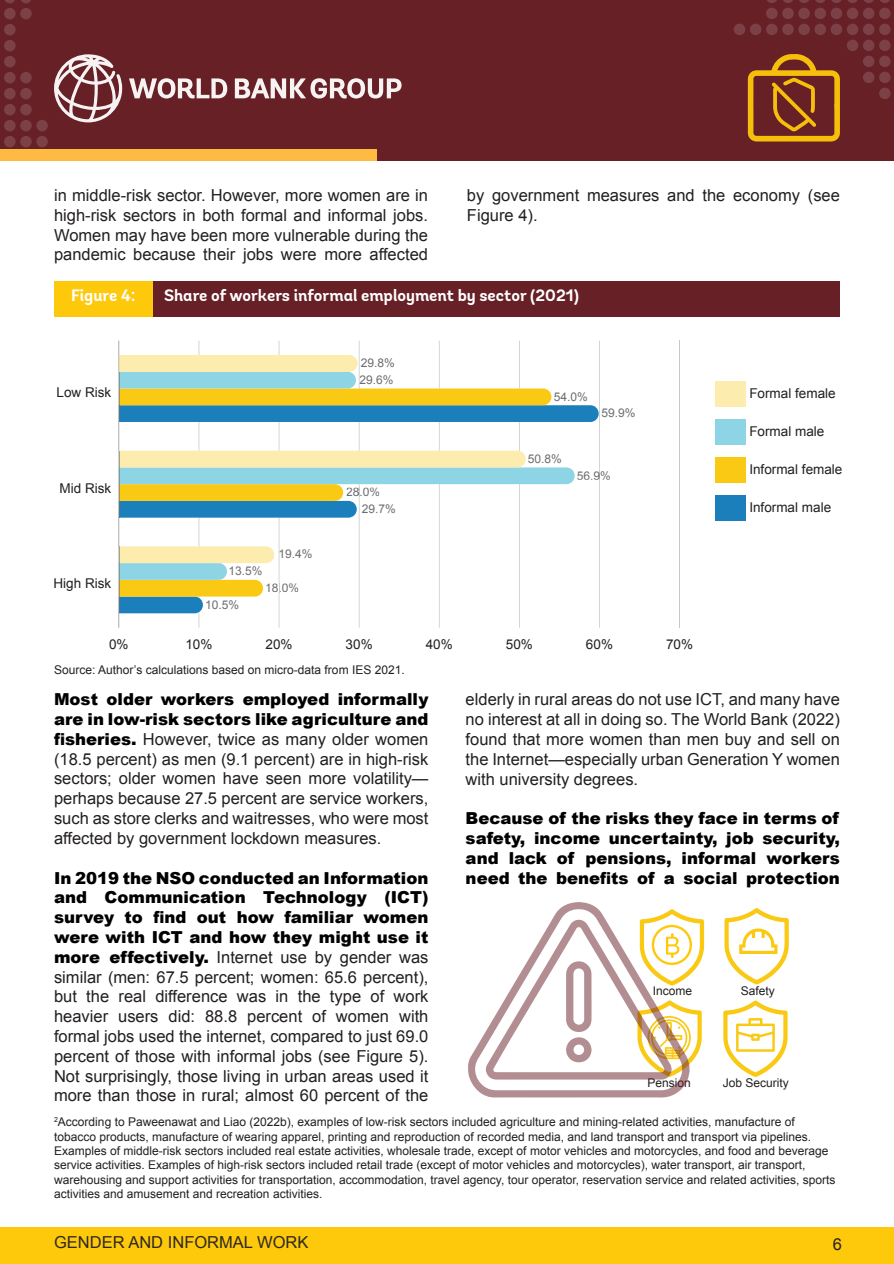
<style>
.page{position:relative;width:894px;height:1264px;background:#fff}
.page>*{position:absolute;margin:0;border:0;box-sizing:border-box;transform-origin:0 0}
.t1{font:16.5px/19.8px "Arial";color:#231f20;text-align:justify}
.t2{font:900 16.5px/19.8px "Arial";color:#000;text-align:justify}
.t3{font:700 16.5px "Andes";color:#fff}
.t4{font:13.5px "Arial";color:#231f20}
.t5{font:12px/14.4px "Arial";color:#231f20}
.t6{font:12px "Arial";color:#6c6d70}
.s1{font-weight:900;color:#000}
</style>
<div class="page">
<div style="left:0;top:0;width:891px;height:160px;background:#662026"></div>
<div style="left:0;top:1227px;width:893px;height:37px;background:#fec80b"></div>
<svg style="left:54px;top:54px;width:68px;height:68px"></svg>
<svg style="left:129px;top:78px;width:272px;height:20px"></svg>
<div style="left:0;top:148px;width:376px;height:12px;background:#febb43"></div>
<div style="left:880px;top:0;width:13px;height:160px;background:#662026"></div>
<svg style="left:767px;top:0;width:123px;height:3px"></svg>
<svg style="left:765px;top:8px;width:12px;height:11px"></svg>
<svg style="left:781px;top:8px;width:12px;height:11px"></svg>
<div style="left:798px;top:8px;width:11px;height:11px;background:#7c4146;border-radius:50%"></div>
<div style="left:814px;top:8px;width:11px;height:11px;background:#7c4146;border-radius:50%"></div>
<div style="left:830px;top:8px;width:11px;height:11px;background:#7c4146;border-radius:50%"></div>
<div style="left:846px;top:8px;width:12px;height:11px;background:#7c4146;border-radius:50%"></div>
<div style="left:862px;top:8px;width:12px;height:11px;background:#7c4146;border-radius:50%"></div>
<svg style="left:878px;top:8px;width:12px;height:11px"></svg>
<div style="left:733px;top:24px;width:12px;height:11px;background:#7c4146;border-radius:50%"></div>
<div style="left:749px;top:24px;width:12px;height:11px;background:#7c4146;border-radius:50%"></div>
<svg style="left:765px;top:24px;width:12px;height:11px"></svg>
<svg style="left:781px;top:24px;width:12px;height:11px"></svg>
<div style="left:798px;top:24px;width:11px;height:11px;background:#7c4146;border-radius:50%"></div>
<div style="left:814px;top:24px;width:11px;height:11px;background:#7c4146;border-radius:50%"></div>
<div style="left:830px;top:24px;width:11px;height:11px;background:#7c4146;border-radius:50%"></div>
<div style="left:846px;top:24px;width:12px;height:11px;background:#7c4146;border-radius:50%"></div>
<div style="left:862px;top:24px;width:12px;height:11px;background:#7c4146;border-radius:50%"></div>
<svg style="left:878px;top:24px;width:12px;height:11px"></svg>
<div style="left:846px;top:40px;width:12px;height:11px;background:#7c4146;border-radius:50%"></div>
<div style="left:862px;top:40px;width:12px;height:11px;background:#7c4146;border-radius:50%"></div>
<svg style="left:878px;top:40px;width:12px;height:11px"></svg>
<div style="left:862px;top:56px;width:12px;height:11px;background:#7c4146;border-radius:50%"></div>
<svg style="left:878px;top:56px;width:12px;height:11px"></svg>
<div style="left:862px;top:72px;width:12px;height:11px;background:#7c4146;border-radius:50%"></div>
<svg style="left:878px;top:72px;width:12px;height:11px"></svg>
<svg style="left:878px;top:88px;width:12px;height:11px"></svg>
<svg style="left:5px;top:0;width:26px;height:3px"></svg>
<div style="left:4px;top:8px;width:12px;height:11px;background:#7c4146;border-radius:50%"></div>
<div style="left:20px;top:8px;width:12px;height:11px;background:#7c4146;border-radius:50%"></div>
<div style="left:4px;top:24px;width:12px;height:11px;background:#7c4146;border-radius:50%"></div>
<div style="left:4px;top:40px;width:12px;height:11px;background:#7c4146;border-radius:50%"></div>
<div style="left:4px;top:56px;width:12px;height:11px;background:#7c4146;border-radius:50%"></div>
<div style="left:4px;top:72px;width:12px;height:11px;background:#7c4146;border-radius:50%"></div>
<div style="left:20px;top:72px;width:12px;height:11px;background:#7c4146;border-radius:50%"></div>
<div style="left:4px;top:88px;width:12px;height:11px;background:#7c4146;border-radius:50%"></div>
<div style="left:20px;top:88px;width:12px;height:11px;background:#7c4146;border-radius:50%"></div>
<div style="left:4px;top:104px;width:12px;height:11px;background:#7c4146;border-radius:50%"></div>
<div style="left:20px;top:104px;width:12px;height:11px;background:#7c4146;border-radius:50%"></div>
<div style="left:4px;top:120px;width:12px;height:11px;background:#7c4146;border-radius:50%"></div>
<div style="left:20px;top:120px;width:12px;height:11px;background:#7c4146;border-radius:50%"></div>
<div style="left:36px;top:120px;width:12px;height:11px;background:#7c4146;border-radius:50%"></div>
<div style="left:4px;top:136px;width:12px;height:11px;background:#7c4146;border-radius:50%"></div>
<div style="left:20px;top:136px;width:12px;height:11px;background:#7c4146;border-radius:50%"></div>
<div style="left:36px;top:136px;width:12px;height:11px;background:#7c4146;border-radius:50%"></div>
<svg style="left:747px;top:54px;width:92px;height:87px"></svg>
<div style="left:152px;top:281px;width:687px;height:36px;background:#662026"></div>
<div style="left:54px;top:281px;width:99px;height:36px;background:#fec80b"></div>
<hr style="left:679px;top:341px;width:1px;height:286px;background:#c7c8ca">
<svg style="left:118px;top:341px;width:482px;height:286px"></svg>
<div style="left:714px;top:381px;width:31px;height:25px;background:#fcecad"></div>
<div style="left:714px;top:419px;width:31px;height:25px;background:#8dd5e5"></div>
<div style="left:714px;top:457px;width:31px;height:25px;background:#fac913"></div>
<div style="left:714px;top:495px;width:31px;height:25px;background:#1b7fbc"></div>
<svg style="left:724px;top:908px;width:64px;height:76px"></svg>
<svg style="left:723px;top:1000px;width:64px;height:77px"></svg>
<svg style="left:468px;top:902px;width:235px;height:195px"></svg>
<p class="t1" style="left:54px;top:185px;width:375px">in middle-risk sector. However, more women are in high-risk sectors in both formal and informal jobs.<br>Women may have been more vulnerable during the pandemic because their jobs were more affected</p>
<p class="t1" style="left:467px;top:185px;width:374px">by government measures and the economy (see<br>Figure 4).</p>
<p class="t3" style="left:71px;top:285px;width:66px">Figure 4:</p>
<p class="t3" style="left:164px;top:285px;width:416px">Share of workers informal employment by sector (2021)</p>
<p class="t6" style="left:360px;top:355px;width:36px">29.8%</p>
<p class="t6" style="left:359px;top:372px;width:36px">29.6%</p>
<p class="t4" style="left:56px;top:383px;width:56px">Low Risk</p>
<p class="t6" style="left:553px;top:388px;width:36px">54.0%</p>
<p class="t6" style="left:601px;top:405px;width:36px">59.9%</p>
<p class="t6" style="left:527px;top:451px;width:36px">50.8%</p>
<p class="t6" style="left:576px;top:467px;width:36px">56.9%</p>
<p class="t4" style="left:59px;top:479px;width:53px">Mid Risk</p>
<p class="t6" style="left:346px;top:484px;width:36px">28.0%</p>
<p class="t6" style="left:361px;top:501px;width:36px">29.7%</p>
<p class="t6" style="left:278px;top:546px;width:36px">19.4%</p>
<p class="t6" style="left:228px;top:563px;width:36px">13.5%</p>
<p class="t4" style="left:53px;top:575px;width:59px">High Risk</p>
<p class="t6" style="left:265px;top:580px;width:36px">18.0%</p>
<p class="t6" style="left:205px;top:596px;width:36px">10.5%</p>
<p class="t4" style="left:109px;top:635px;width:21px">0%</p>
<p class="t4" style="left:185px;top:635px;width:29px">10%</p>
<p class="t4" style="left:265px;top:635px;width:29px">20%</p>
<p class="t4" style="left:345px;top:635px;width:29px">30%</p>
<p class="t4" style="left:425px;top:635px;width:29px">40%</p>
<p class="t4" style="left:505px;top:635px;width:29px">50%</p>
<p class="t4" style="left:585px;top:635px;width:29px">60%</p>
<p class="t4" style="left:665px;top:635px;width:29px">70%</p>
<p class="t5" style="left:54px;top:662px;width:352px">Source: Author’s calculations based on micro-data from IES 2021.</p>
<p class="t4" style="left:749px;top:384px;width:88px">Formal female</p>
<p class="t4" style="left:749px;top:422px;width:77px">Formal male</p>
<p class="t4" style="left:749px;top:460px;width:95px">Informal female</p>
<p class="t4" style="left:749px;top:498px;width:83px">Informal male</p>
<p class="t1" style="left:54px;top:690px;width:376px"><span class="s1">Most older workers employed informally are in low-risk sectors like agriculture and fisheries.</span> However, twice as many older women (18.5 percent) as men (9.1 percent) are in high-risk sectors; older women have seen more volatility— perhaps because 27.5 percent are service workers, such as store clerks and waitresses, who were most affected by government lockdown measures.</p>
<p class="t1" style="left:54px;top:868px;width:376px"><span class="s1">In 2019 the NSO conducted an Information and Communication Technology (ICT) survey to find out how familiar women were with ICT and how they might use it more effectively.</span> Internet use by gender was similar (men: 67.5 percent; women: 65.6 percent), but the real difference was in the type of work heavier users did: 88.8 percent of women with formal jobs used the internet, compared to just 69.0 percent of those with informal jobs (see Figure 5).<br>Not surprisingly, those living in urban areas used it more than those in rural; almost 60 percent of the</p>
<p class="t1" style="left:465px;top:690px;width:375px">elderly in rural areas do not use ICT, and many have no interest at all in doing so. The World Bank (2022) found that more women than men buy and sell on the Internet—especially urban Generation Y women with university degrees.</p>
<p class="t2" style="left:465px;top:808px;width:375px">Because of the risks they face in terms of safety, income uncertainty, job security, and lack of pensions, informal workers need the benefits of a social protection</p>
<p class="t5" style="left:652px;top:984px;width:41px">Income</p>
<p class="t5" style="left:740px;top:984px;width:36px">Safety</p>
<p class="t5" style="left:647px;top:1076px;width:45px">Pension</p>
<p class="t5" style="left:722px;top:1076px;width:68px">Job Security</p>
<p class="t5" style="left:54px;top:1115px;width:782px"><sup>2</sup>According to Paweenawat and Liao (2022b), examples of low-risk sectors included agriculture and mining-related activities, manufacture of tobacco products, manufacture of wearing apparel, printing and reproduction of recorded media, and land transport and transport via pipelines.<br>Examples of middle-risk sectors included real estate activities, wholesale trade, except of motor vehicles and motorcycles, and food and beverage service activities. Examples of high-risk sectors included retail trade (except of motor vehicles and motorcycles), water transport, air transport, warehousing and support activities for transportation, accommodation, travel agency, tour operator, reservation service and related activities, sports activities and amusement and recreation activities.</p>
<p class="t1" style="left:54px;top:1232px;width:256px">GENDER AND INFORMAL WORK</p>
<p class="t1" style="left:832px;top:1234px;width:11px">6</p>
</div>
